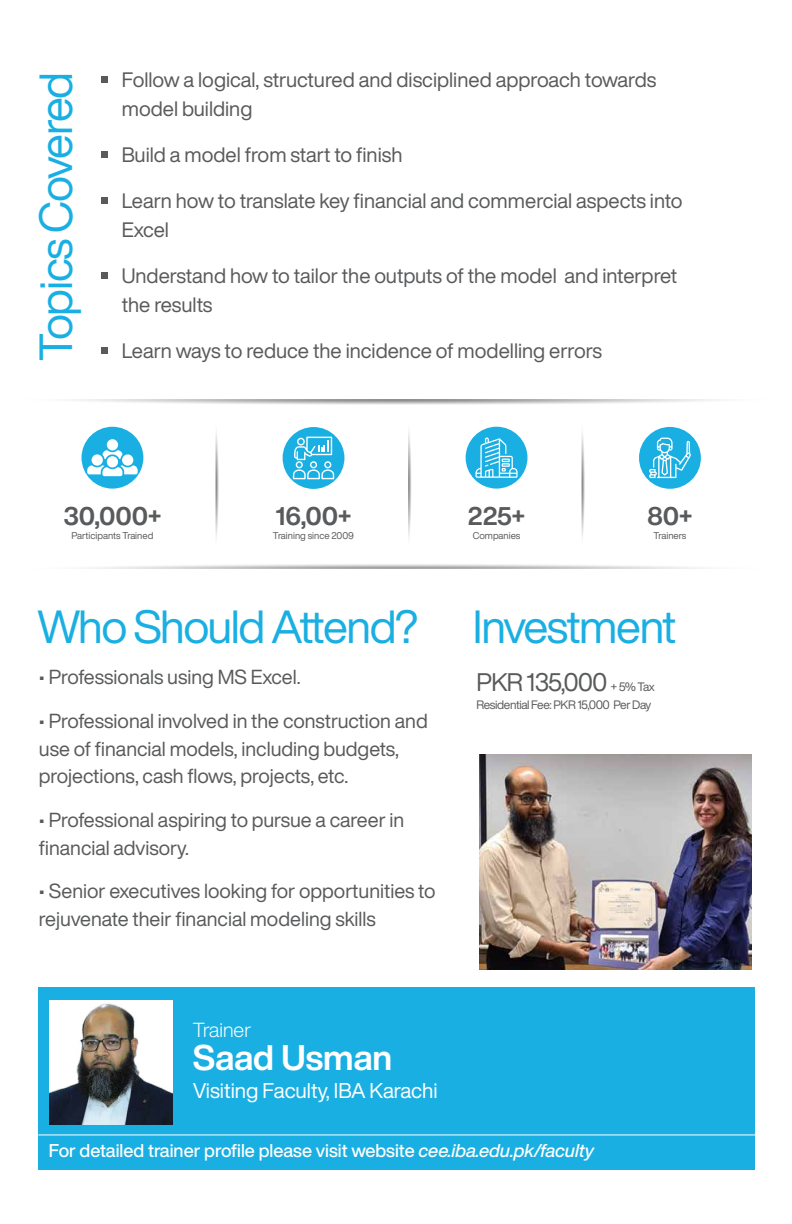
<style>
.page{position:relative;width:792px;height:1224px;background:#fff}
.page>*{position:absolute;margin:0;border:0;box-sizing:border-box;transform-origin:0 0}
.t1{font:45.7px "Helvetica Now Display";letter-spacing:-.03em;color:#1aafe2}
.t2{font:700 35px "Helvetica Now Display";color:#fff}
.t3{font:700 25.2px "Helvetica Now Display";letter-spacing:-.005em;color:#595a5c}
.t4{font:25px "Helvetica Now Display";letter-spacing:-.04em;color:#595a5c}
.t5{font:21px "Helvetica Now Display";color:#fff}
.t6{font:20.5px/29px "Helvetica Now Display";color:#595a5c}
.t7{font:20px/27.8px "Helvetica Now Display";color:#595a5c}
.t8{font:300 20px "Helvetica Now Display";color:#fff}
.t9{font:500 18.3px "Helvetica Now Display";color:#fff}
.t10{font:12px "Helvetica Now Display";letter-spacing:-.035em;color:#595a5c}
.t11{font:9.6px "Helvetica Now Display";color:#595a5c}
.s1{font-size:12px}
.s2{font-family:"Helvetica Now Display Med Ita";font-weight:400}
</style>
<div class="page">
<img style="left:480px;top:754px;width:271px;height:216px">
<div style="left:38px;top:988px;width:717px;height:182px;background:#1aafe2"></div>
<img style="left:49px;top:1001px;width:123px;height:123px">
<div style="left:82px;top:427px;width:61px;height:62px;background:#1aafe2;border-radius:50%"></div>
<svg style="left:87px;top:465px;width:51px;height:11px"></svg>
<div style="left:122px;top:454px;width:11px;height:12px;background:#fff;border-radius:50%"></div>
<div style="left:92px;top:454px;width:11px;height:12px;background:#fff;border-radius:50%"></div>
<div style="left:107px;top:456px;width:11px;height:11px;background:#fff;border-radius:50%"></div>
<div style="left:107px;top:439px;width:11px;height:11px;background:#fff;border-radius:50%"></div>
<svg style="left:103px;top:450px;width:19px;height:9px"></svg>
<div style="left:283px;top:427px;width:61px;height:62px;background:#1aafe2;border-radius:50%"></div>
<svg style="left:293px;top:437px;width:41px;height:42px"></svg>
<div style="left:466px;top:427px;width:61px;height:62px;background:#1aafe2;border-radius:50%"></div>
<svg style="left:475px;top:437px;width:43px;height:41px"></svg>
<div style="left:639px;top:427px;width:62px;height:62px;background:#1aafe2;border-radius:50%"></div>
<svg style="left:649px;top:438px;width:42px;height:40px"></svg>
<svg style="left:216px;top:432px;width:3px;height:106px"></svg>
<svg style="left:88px;top:564px;width:617px;height:5px"></svg>
<svg style="left:74px;top:399px;width:645px;height:6px"></svg>
<svg style="left:408px;top:431px;width:3px;height:107px"></svg>
<svg style="left:582px;top:432px;width:3px;height:106px"></svg>
<hr style="left:38px;top:1134px;width:717px;height:1px;background:#fff">
<div style="left:102px;top:76px;width:6px;height:7px;background:#595a5c"></div>
<div style="left:102px;top:151px;width:6px;height:7px;background:#595a5c"></div>
<div style="left:102px;top:197px;width:6px;height:7px;background:#595a5c"></div>
<div style="left:102px;top:272px;width:6px;height:7px;background:#595a5c"></div>
<div style="left:102px;top:347px;width:6px;height:7px;background:#595a5c"></div>
<h1 class="t1" style="left:24px;top:361px;width:291px;rotate:-90deg">Topics Covered</h1>
<p class="t6" style="left:122px;top:65px;width:536px">Follow a logical, structured and disciplined approach towards model building</p>
<p class="t6" style="left:122px;top:140px;width:282px">Build a model from start to finish</p>
<p class="t6" style="left:122px;top:186px;width:562px">Learn how to translate key financial and commercial aspects into<br>Excel</p>
<p class="t6" style="left:122px;top:261px;width:557px">Understand how to tailor the outputs of the model and interpret the results</p>
<p class="t6" style="left:122px;top:336px;width:482px">Learn ways to reduce the incidence of modelling errors</p>
<p class="t3" style="left:63px;top:499px;width:99px">30,000+</p>
<p class="t3" style="left:276px;top:499px;width:77px">16,00+</p>
<p class="t11" style="left:273px;top:529px;width:83px">Training since 2009</p>
<p class="t11" style="left:72px;top:529px;width:83px">Participants Trained</p>
<h1 class="t1" style="left:37px;top:596px;width:383px">Who Should Attend?</h1>
<p class="t7" style="left:39px;top:663px;width:263px">• Professionals using MS Excel.</p>
<p class="t7" style="left:39px;top:707px;width:390px">• Professional involved in the construction and use of financial models, including budgets, projections, cash flows, projects, etc.</p>
<p class="t7" style="left:39px;top:806px;width:367px">• Professional aspiring to pursue a career in financial advisory.</p>
<p class="t7" style="left:39px;top:877px;width:398px">• Senior executives looking for opportunities to rejuvenate their financial modeling skills</p>
<p class="t3" style="left:468px;top:499px;width:59px">225+</p>
<p class="t11" style="left:473px;top:529px;width:49px">Companies</p>
<p class="t3" style="left:647px;top:499px;width:47px">80+</p>
<p class="t11" style="left:653px;top:529px;width:34px">Trainers</p>
<h1 class="t1" style="left:473px;top:595px;width:205px">Investment</h1>
<p class="t4" style="left:477px;top:665px;width:180px">PKR 135,000 <span class="s1">+ 5% Tax</span></p>
<p class="t10" style="left:477px;top:696px;width:176px">Residential Fee: PKR 15,000 Per Day</p>
<p class="t8" style="left:193px;top:1016px;width:60px">Trainer</p>
<h2 class="t2" style="left:193px;top:1034px;width:201px">Saad Usman</h2>
<p class="t5" style="left:193px;top:1076px;width:246px">Visiting Faculty, IBA Karachi</p>
<p class="t9" style="left:49px;top:1138px;width:547px">For detailed trainer profile please visit website <span class="s2">cee.iba.edu.pk/faculty</span></p>
</div>
